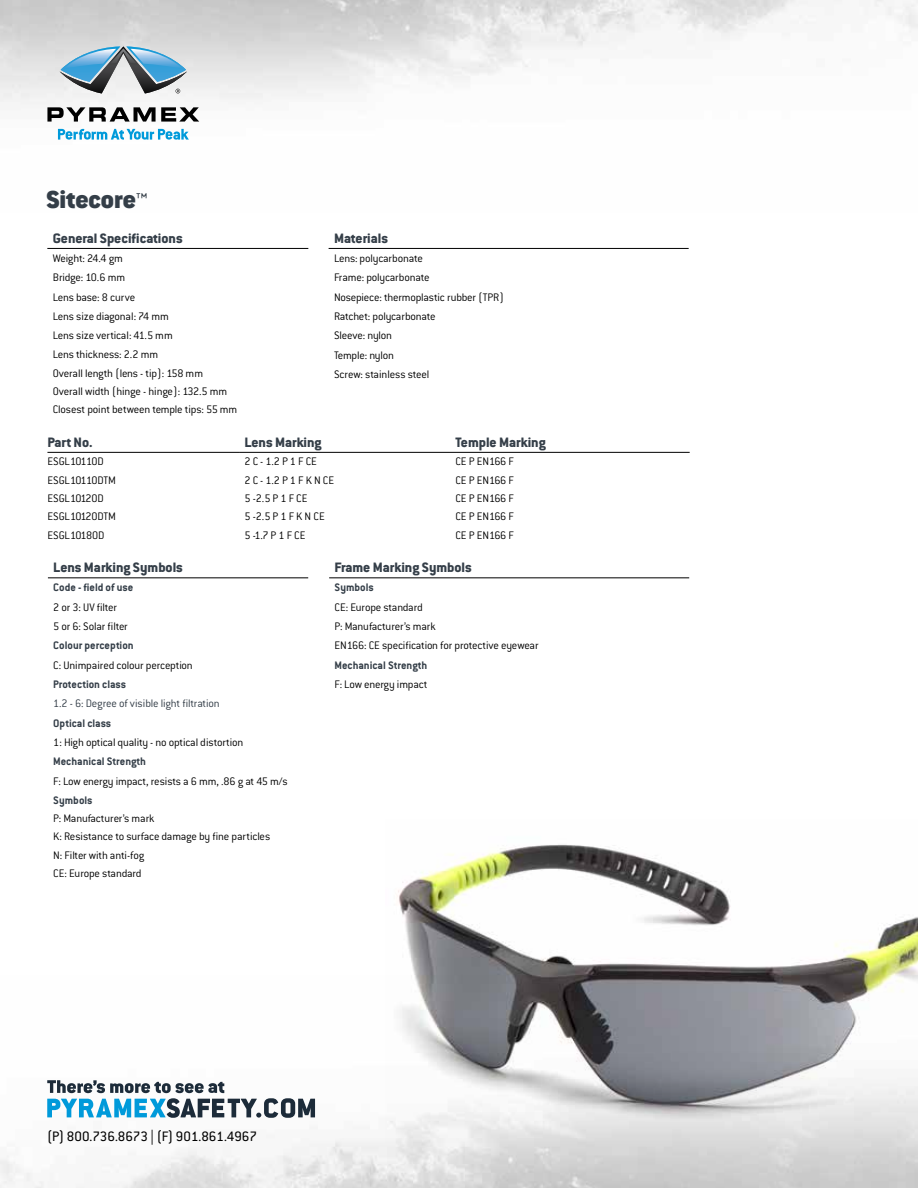
<style>
.page{position:relative;width:918px;height:1188px;background:#fff}
.page>*{position:absolute;margin:0;border:0;box-sizing:border-box;transform-origin:0 0}
.t1{font:900 27px "Conduit ITC Std";color:#343e48}
.t2{font:800 15px "Conduit ITC Std";color:#343e48}
.t3{font:15px "Conduit ITC Std";color:#000}
.t4{font:300 12px/19.4px "Conduit ITC Std";letter-spacing:-.015em;color:#000}
.t5{font:700 12px "Conduit ITC Std";color:#343e48}
.t6{font:300 12px "Conduit ITC Std";letter-spacing:-.015em;color:#343e48}
</style>
<div class="page">
<hr style="left:47px;top:248px;width:261px;height:1px;background:#000">
<hr style="left:329px;top:248px;width:360px;height:1px;background:#000">
<svg style="left:47px;top:107px;width:152px;height:15px"></svg>
<svg style="left:58px;top:129px;width:131px;height:11px"></svg>
<svg style="left:60px;top:46px;width:127px;height:48px;background:#94afc0"></svg>
<svg style="left:47px;top:1080px;width:268px;height:38px"></svg>
<img style="left:386px;top:844px;width:532px;height:298px">
<hr style="left:47px;top:452px;width:192px;height:1px;background:#000">
<hr style="left:239px;top:452px;width:211px;height:1px;background:#000">
<hr style="left:450px;top:452px;width:240px;height:1px;background:#000">
<hr style="left:48px;top:577px;width:260px;height:1px;background:#000">
<hr style="left:329px;top:577px;width:360px;height:1px;background:#000">
<h1 class="t1" style="left:46px;top:185px;width:103px">Sitecore™</h1>
<p class="t2" style="left:53px;top:229px;width:131px">General Specifications</p>
<p class="t4" style="left:53px;top:248px;width:186px;line-height:18.9px">Weight: 24.4 gm<br>Bridge: 10.6 mm<br>Lens base: 8 curve<br>Lens size diagonal: 74 mm<br>Lens size vertical: 41.5 mm<br>Lens thickness: 2.2 mm<br>Overall length (lens - tip): 158 mm<br>Overall width (hinge - hinge): 132.5 mm<br>Closest point between temple tips: 55 mm</p>
<p class="t2" style="left:334px;top:229px;width:56px">Materials</p>
<p class="t4" style="left:334px;top:248px;width:172px">Lens: polycarbonate<br>Frame: polycarbonate<br>Nosepiece: thermoplastic rubber (TPR)<br>Ratchet: polycarbonate<br>Sleeve: nylon<br>Temple: nylon<br>Screw: stainless steel</p>
<p class="t2" style="left:47px;top:433px;width:47px">Part No.</p>
<p class="t2" style="left:244px;top:433px;width:79px">Lens Marking</p>
<p class="t2" style="left:455px;top:433px;width:92px">Temple Marking</p>
<p class="t4" style="left:47px;top:452px;width:58px">ESGL10110D</p>
<p class="t4" style="left:244px;top:452px;width:74px">2 C - 1.2 P 1 F CE</p>
<p class="t4" style="left:455px;top:452px;width:60px">CE P EN166 F</p>
<p class="t4" style="left:47px;top:470px;width:70px">ESGL10110DTM</p>
<p class="t4" style="left:244px;top:470px;width:91px">2 C - 1.2 P 1 F K N CE</p>
<p class="t4" style="left:455px;top:470px;width:60px">CE P EN166 F</p>
<p class="t4" style="left:47px;top:488px;width:58px">ESGL10120D</p>
<p class="t4" style="left:244px;top:488px;width:65px">5 -2.5 P 1 F CE</p>
<p class="t4" style="left:455px;top:488px;width:60px">CE P EN166 F</p>
<p class="t4" style="left:47px;top:507px;width:70px">ESGL10120DTM</p>
<p class="t4" style="left:244px;top:507px;width:82px">5 -2.5 P 1 F K N CE</p>
<p class="t4" style="left:455px;top:507px;width:60px">CE P EN166 F</p>
<p class="t4" style="left:47px;top:525px;width:59px">ESGL10180D</p>
<p class="t4" style="left:244px;top:525px;width:63px">5 -1.7 P 1 F CE</p>
<p class="t4" style="left:455px;top:525px;width:60px">CE P EN166 F</p>
<p class="t2" style="left:53px;top:559px;width:131px">Lens Marking Symbols</p>
<p class="t5" style="left:53px;top:580px;width:82px">Code - field of use</p>
<p class="t4" style="left:53px;top:597px;width:76px">2 or 3: UV filter<br>5 or 6: Solar filter</p>
<p class="t5" style="left:53px;top:638px;width:82px">Colour perception</p>
<p class="t4" style="left:53px;top:655px;width:141px">C: Unimpaired colour perception</p>
<p class="t5" style="left:53px;top:677px;width:74px">Protection class</p>
<p class="t6" style="left:53px;top:696px;width:168px">1.2 - 6: Degree of visible light filtration</p>
<p class="t5" style="left:53px;top:716px;width:60px">Optical class</p>
<p class="t4" style="left:53px;top:732px;width:191px">1: High optical quality - no optical distortion</p>
<p class="t5" style="left:53px;top:754px;width:94px">Mechanical Strength</p>
<p class="t4" style="left:53px;top:771px;width:236px">F: Low energy impact, resists a 6 mm, .86 g at 45 m/s</p>
<p class="t5" style="left:53px;top:793px;width:41px">Symbols</p>
<p class="t4" style="left:53px;top:809px;width:218px;line-height:18.3px">P: Manufacturer’s mark<br>K: Resistance to surface damage by fine particles<br>N: Filter with anti-fog<br>CE: Europe standard</p>
<p class="t2" style="left:335px;top:559px;width:139px">Frame Marking Symbols</p>
<p class="t5" style="left:335px;top:580px;width:41px">Symbols</p>
<p class="t4" style="left:335px;top:597px;width:206px">CE: Europe standard<br>P: Manufacturer’s mark<br>EN166: CE specification for protective eyewear</p>
<p class="t5" style="left:335px;top:658px;width:94px">Mechanical Strength</p>
<p class="t4" style="left:335px;top:674px;width:94px">F: Low energy impact</p>
<p class="t3" style="left:47px;top:1127px;width:211px">(P) 800.736.8673 | (F) 901.861.4967</p>
</div>
